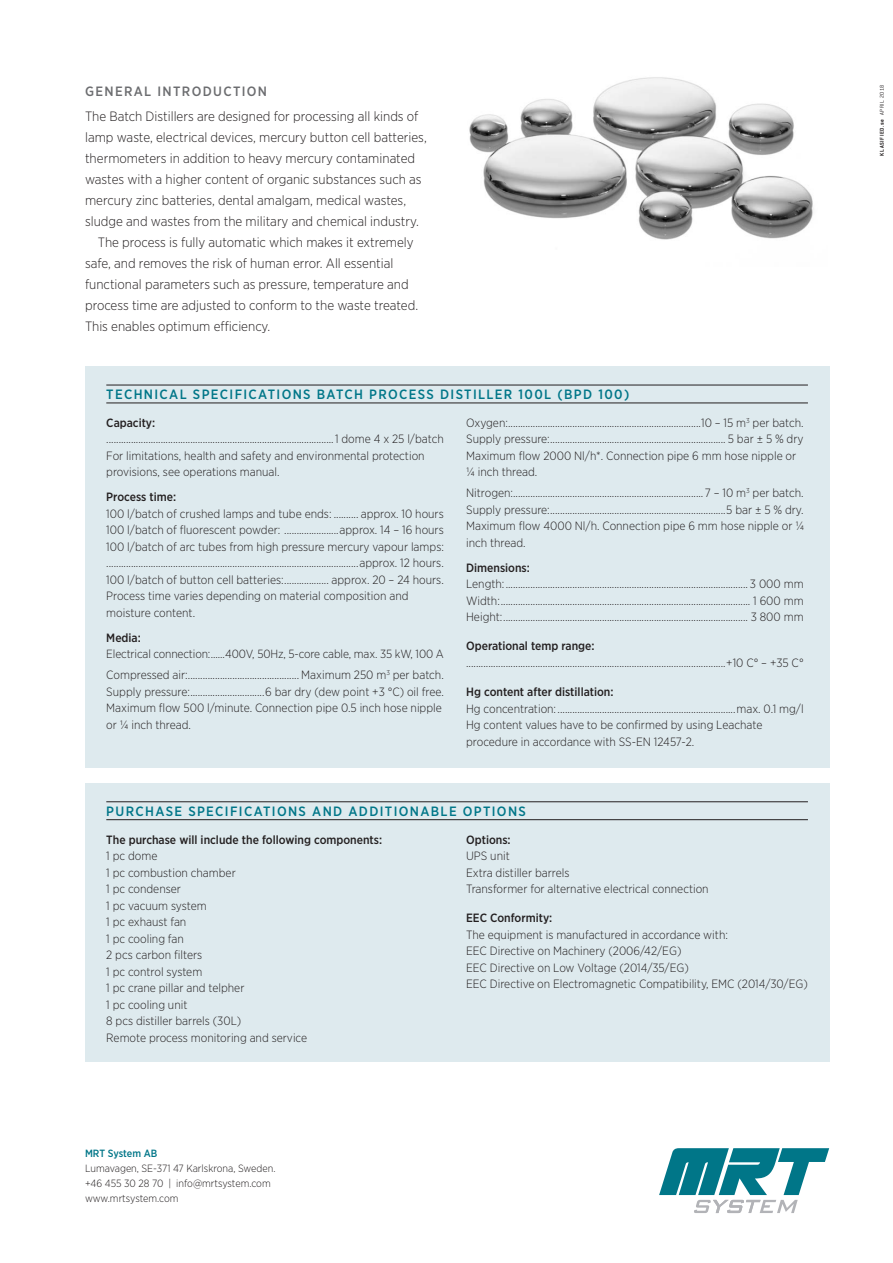
<style>
.page{position:relative;width:893px;height:1263px;background:#fff}
.page>*{position:absolute;margin:0;border:0;box-sizing:border-box;transform-origin:0 0}
.t1{font:300 13.5px "Gotham Narrow";color:#231f20}
.t2{font:500 13.5px "Gotham Narrow";letter-spacing:.1em;color:#007688}
.t3{font:500 13.5px "Gotham Narrow";letter-spacing:.1em;color:#6c6d70}
.t4{font:300 12px/16.5px "Gotham Narrow";color:#231f20}
.t5{font:500 12px "Gotham Narrow";color:#231f20}
.t6{font:300 11.85px "Gotham Narrow";letter-spacing:-.01em;color:#231f20}
.t7{font:300 10.5px/15px "Gotham Narrow";color:#231f20}
.t8{font:500 10.5px "Gotham Narrow";letter-spacing:-.005em;color:#007688}
.t9{font:700 6px "Conduit ITC";letter-spacing:.1em;color:#231f20}
.s1{font-weight:300}
</style>
<div class="page">
<div style="left:85px;top:366px;width:744px;height:401px;background:#deeaee"></div>
<div style="left:85px;top:783px;width:744px;height:278px;background:#deeaee"></div>
<hr style="left:106px;top:403px;width:702px;height:1px;background:#231f20">
<hr style="left:106px;top:385px;width:702px;height:1px;background:#231f20">
<hr style="left:106px;top:819px;width:702px;height:1px;background:#231f20">
<hr style="left:106px;top:801px;width:702px;height:1px;background:#231f20">
<svg style="left:659px;top:1148px;width:170px;height:65px"></svg>
<img style="left:469px;top:77px;width:344px;height:163px">
<p class="t3" style="left:85px;top:83px;width:184px">GENERAL INTRODUCTION</p>
<p class="t1" style="left:85px;top:108px;width:335px">The Batch Distillers are designed for processing all kinds of</p>
<p class="t1" style="left:85px;top:129px;width:343px">lamp waste, electrical devices, mercury button cell batteries,</p>
<p class="t1" style="left:85px;top:150px;width:332px">thermometers in addition to heavy mercury contaminated</p>
<p class="t1" style="left:85px;top:171px;width:338px">wastes with a higher content of organic substances such as</p>
<p class="t1" style="left:85px;top:192px;width:323px">mercury zinc batteries, dental amalgam, medical wastes,</p>
<p class="t1" style="left:85px;top:213px;width:335px">sludge and wastes from the military and chemical industry.</p>
<p class="t1" style="left:98px;top:234px;width:317px">The process is fully automatic which makes it extremely</p>
<p class="t1" style="left:85px;top:255px;width:310px">safe, and removes the risk of human error. All essential</p>
<p class="t1" style="left:85px;top:276px;width:325px">functional parameters such as pressure, temperature and</p>
<p class="t1" style="left:85px;top:297px;width:335px">process time are adjusted to conform to the waste treated.</p>
<p class="t1" style="left:85px;top:318px;width:187px">This enables optimum efficiency.</p>
<p class="t2" style="left:106px;top:386px;width:524px">TECHNICAL SPECIFICATIONS BATCH PROCESS DISTILLER 100L (BPD 100)</p>
<p class="t5" style="left:106px;top:415px;width:50px">Capacity:</p>
<p class="t4" style="left:106px;top:431px;width:339px">............................................................................................1 dome 4 x 25 l/batch<br>For limitations, health and safety and environmental protection provisions, see operations manual.</p>
<p class="t5" style="left:106px;top:490px;width:71px">Process time:</p>
<p class="t4" style="left:106px;top:505px;width:339px">100 l/batch of crushed lamps and tube ends: .......... approx. 10 hours 100 l/batch of fluorescent powder: ......................approx. 14 – 16 hours 100 l/batch of arc tubes from high pressure mercury vapour lamps: ......................................................................................................approx. 12 hours.<br>100 l/batch of button cell batteries:.................. approx. 20 – 24 hours.<br>Process time varies depending on material composition and moisture content.</p>
<p class="t5" style="left:106px;top:630px;width:36px">Media:</p>
<p class="t6" style="left:106px;top:647px;width:339px">Electrical connection:......400V, 50Hz, 5-core cable, max. 35 kW, 100 A</p>
<p class="t4" style="left:106px;top:666px;width:339px">Compressed air:............................................. Maximum 250 m<sup>3</sup> per batch.<br>Supply pressure:..............................6 bar dry (dew point +3 °C) oil free.<br>Maximum flow 500 l/minute. Connection pipe 0.5 inch hose nipple or ¼ inch thread.</p>
<p class="t4" style="left:466px;top:414px;width:339px">Oxygen:..............................................................................10 – 15 m<sup>3</sup> per batch.<br>Supply pressure:....................................................................... 5 bar ± 5 % dry Maximum flow 2000 Nl/h*. Connection pipe 6 mm hose nipple or ¼ inch thread.</p>
<p class="t4" style="left:466px;top:484px;width:339px;text-align:justify">Nitrogen:.............................................................................7 – 10 m<sup>3</sup> per batch.<br>Supply pressure:.......................................................................5 bar ± 5 % dry.<br>Maximum flow 4000 Nl/h. Connection pipe 6 mm hose nipple or ¼ inch thread.</p>
<p class="t5" style="left:466px;top:560px;width:65px">Dimensions:</p>
<p class="t4" style="left:466px;top:575px;width:339px;text-align:justify">Length:.................................................................................................. 3 000 mm Width:..................................................................................................... 1 600 mm Height:................................................................................................... 3 800 mm</p>
<p class="t5" style="left:466px;top:639px;width:130px">Operational temp range:</p>
<p class="t4" style="left:466px;top:654px;width:339px">.........................................................................................................+10 C° – +35 C°</p>
<p class="t5" style="left:466px;top:684px;width:149px">Hg content after distillation:</p>
<p class="t4" style="left:466px;top:700px;width:339px">Hg concentration: ........................................................................max. 0.1 mg/l<br>Hg content values have to be confirmed by using Leachate procedure in accordance with SS-EN 12457-2.</p>
<p class="t2" style="left:106px;top:802px;width:421px">PURCHASE SPECIFICATIONS AND ADDITIONABLE OPTIONS</p>
<p class="t5" style="left:106px;top:832px;width:277px">The purchase will include the following components:</p>
<p class="t4" style="left:106px;top:847px;width:202px">1 pc dome<br>1 pc combustion chamber<br>1 pc condenser<br>1 pc vacuum system<br>1 pc exhaust fan<br>1 pc cooling fan<br>2 pcs carbon filters<br>1 pc control system<br>1 pc crane pillar and telpher<br>1 pc cooling unit<br>8 pcs distiller barrels (30L)<br>Remote process monitoring and service</p>
<p class="t8" style="left:85px;top:1146px;width:74px">MRT System AB</p>
<p class="t7" style="left:85px;top:1160px;width:192px">Lumavagen, SE-371 47 Karlskrona, Sweden. +46 455 30 28 70 | info@mrtsystem.com www.mrtsystem.com</p>
<p class="t5" style="left:466px;top:832px;width:46px">Options:</p>
<p class="t4" style="left:466px;top:847px;width:244px">UPS unit<br>Extra distiller barrels<br>Transformer for alternative electrical connection</p>
<p class="t5" style="left:466px;top:910px;width:88px">EEC Conformity:</p>
<p class="t4" style="left:466px;top:926px;width:343px">The equipment is manufactured in accordance with:<br>EEC Directive on Machinery (2006/42/EG)<br>EEC Directive on Low Voltage (2014/35/EG)<br>EEC Directive on Electromagnetic Compatibility, EMC (2014/30/EG)</p>
<p class="t9" style="left:878px;top:156px;width:72px;rotate:-90deg">KLASIFIED.se <span class="s1">APRIL 2018</span></p>
</div>
